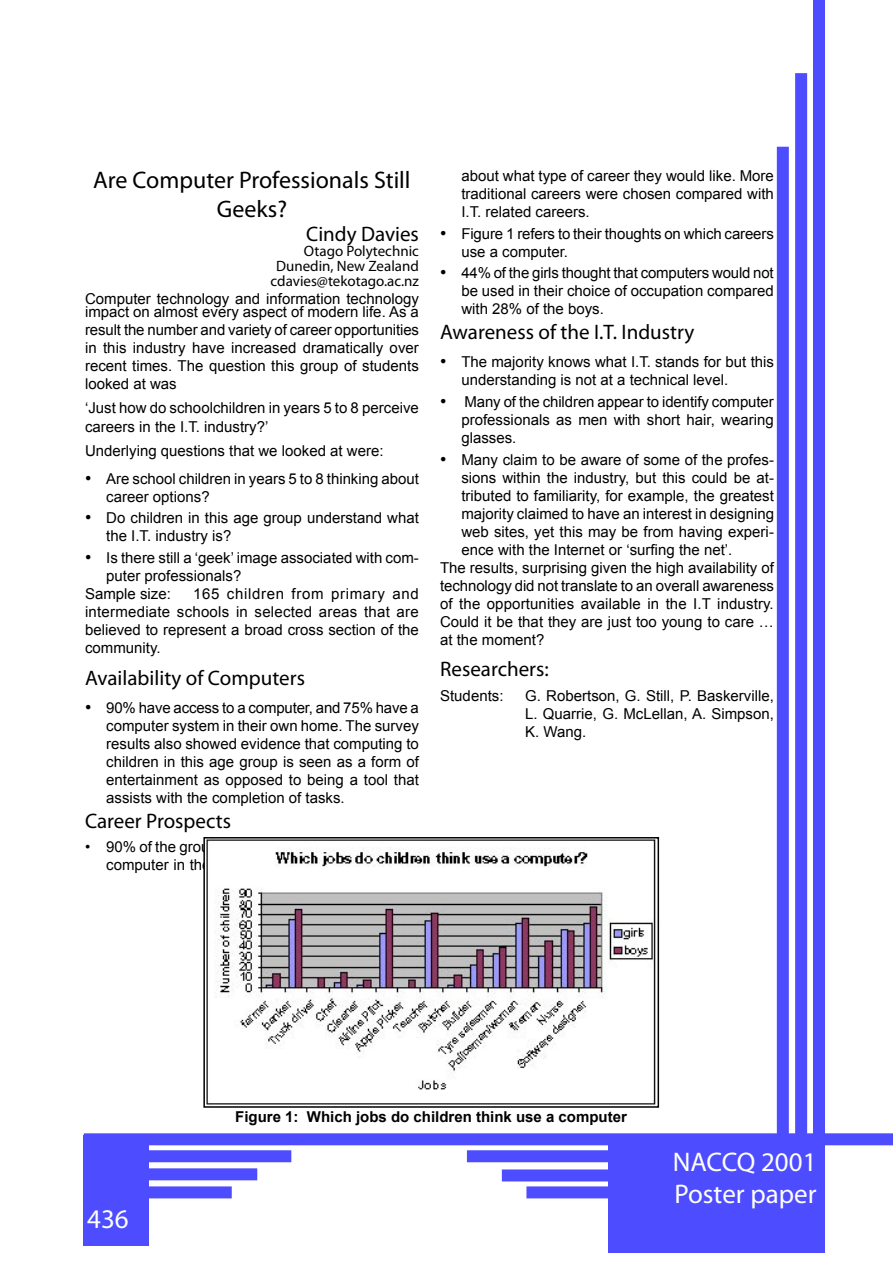
<style>
.page{position:relative;width:893px;height:1263px;background:#fff}
.page>*{position:absolute;margin:0;border:0;box-sizing:border-box;transform-origin:0 0}
.t1{font:27px/32.4px "Bernie BO";color:#fff}
.t2{font:24px/28.8px "Paris NO";color:#000;text-align:center}
.t3{font:21px "Paris NO";color:#000}
.t4{font:21px "Bernie BO";color:#000}
.t5{font:15px/18px "Arial";color:#000;text-align:justify}
.t6{font:15px/15px "Bernie BO";color:#000;text-align:right}
.t7{font:700 15px "Arial";color:#000}
.s1{font-family:"Times New Roman";font-size:18px}
</style>
<div class="page">
<div style="left:84px;top:1135px;width:65px;height:111px;background:#4d4dff"></div>
<div style="left:84px;top:1133px;width:809px;height:12px;background:#4d4dff"></div>
<div style="left:148px;top:1150px;width:143px;height:12px;background:#4d4dff"></div>
<div style="left:148px;top:1168px;width:109px;height:12px;background:#4d4dff"></div>
<div style="left:148px;top:1186px;width:84px;height:12px;background:#4d4dff"></div>
<div style="left:813px;top:0;width:12px;height:1137px;background:#4d4dff"></div>
<div style="left:777px;top:147px;width:12px;height:988px;background:#4d4dff"></div>
<div style="left:795px;top:73px;width:12px;height:1065px;background:#4d4dff"></div>
<div style="left:608px;top:1142px;width:217px;height:110px;background:#4d4dff"></div>
<div style="left:467px;top:1150px;width:143px;height:12px;background:#4d4dff"></div>
<div style="left:526px;top:1186px;width:84px;height:12px;background:#4d4dff"></div>
<div style="left:502px;top:1169px;width:109px;height:12px;background:#4d4dff"></div>
<img style="left:206px;top:840px;width:450px;height:265px">
<div style="left:203px;top:837px;width:456px;height:271px;border:2px solid #000"></div>
<h2 class="t2" style="left:93px;top:165px;width:319px">Are Computer Professionals Still<br>Geeks?</h2>
<h3 class="t4" style="left:306px;top:221px;width:114px">Cindy Davies</h3>
<p class="t6" style="left:271px;top:243px;width:150px">Otago Polytechnic<br>Dunedin, New Zealand cdavies@tekotago.ac.nz</p>
<p class="t5" style="left:85px;top:290px;width:335px">Computer technology and information technology</p>
<p class="t5" style="left:85px;top:303px;width:335px">impact on almost every aspect of modern life. As a result the number and variety of career opportunities in this industry have increased dramatically over recent times. The question this group of students looked at was</p>
<p class="t5" style="left:85px;top:399px;width:335px">‘Just how do schoolchildren in years 5 to 8 perceive careers in the I.T. industry?’</p>
<p class="t5" style="left:85px;top:442px;width:300px">Underlying questions that we looked at were:</p>
<p class="t5" style="left:106px;top:470px;width:314px;text-indent:-21px"><span class="s1">•</span> Are school children in years 5 to 8 thinking about career options?</p>
<p class="t5" style="left:106px;top:509px;width:314px;text-indent:-21px"><span class="s1">•</span> Do children in this age group understand what the I.T. industry is?</p>
<p class="t5" style="left:85px;top:549px;width:335px"><span class="s1">•</span> Is there still a ‘geek’ image associated with com-</p>
<p class="t5" style="left:106px;top:567px;width:137px">puter professionals?</p>
<p class="t5" style="left:85px;top:585px;width:87px">Sample size:</p>
<p class="t5" style="left:85px;top:585px;width:335px;text-indent:108px">165 children from primary and intermediate schools in selected areas that are believed to represent a broad cross section of the community.</p>
<h3 class="t3" style="left:85px;top:665px;width:221px">Availability of Computers</h3>
<p class="t5" style="left:106px;top:698px;width:314px;text-indent:-21px"><span class="s1">•</span> 90% have access to a computer, and 75% have a computer system in their own home. The survey results also showed evidence that computing to children in this age group is seen as a form of entertainment as opposed to being a tool that assists with the completion of tasks.</p>
<h3 class="t3" style="left:85px;top:808px;width:147px">Career Prospects</h3>
<p class="t5" style="left:461px;top:167px;width:314px">about what type of career they would like. More traditional careers were chosen compared with I.T. related careers.</p>
<p class="t5" style="left:461px;top:225px;width:314px;text-indent:-21px"><span class="s1">•</span> Figure 1 refers to their thoughts on which careers use a computer.</p>
<p class="t5" style="left:461px;top:264px;width:314px;text-indent:-21px"><span class="s1">•</span> 44% of the girls thought that computers would not be used in their choice of occupation compared with 28% of the boys.</p>
<h3 class="t3" style="left:440px;top:319px;width:256px">Awareness of the I.T. Industry</h3>
<p class="t5" style="left:461px;top:353px;width:314px;text-indent:-21px"><span class="s1">•</span> The majority knows what I.T. stands for but this understanding is not at a technical level.</p>
<p class="t5" style="left:461px;top:393px;width:314px;text-indent:-21px"><span class="s1">•</span> Many of the children appear to identify computer professionals as men with short hair, wearing glasses.</p>
<p class="t5" style="left:440px;top:450px;width:335px"><span class="s1">•</span> Many claim to be aware of some of the profes-</p>
<p class="t5" style="left:461px;top:468px;width:314px">sions within the industry, but this could be at-</p>
<p class="t5" style="left:461px;top:486px;width:314px">tributed to familiarity, for example, the greatest</p>
<p class="t5" style="left:461px;top:504px;width:314px">majority claimed to have an interest in designing</p>
<p class="t5" style="left:461px;top:522px;width:314px">web sites, yet this may be from having experi-</p>
<p class="t5" style="left:461px;top:540px;width:272px">ence with the Internet or ‘surfing the net’.</p>
<p class="t5" style="left:440px;top:558px;width:335px">The results, surprising given the high availability of</p>
<p class="t5" style="left:440px;top:576px;width:335px">technology did not translate to an overall awareness</p>
<p class="t5" style="left:440px;top:594px;width:335px">of the opportunities available in the I.T industry.</p>
<p class="t5" style="left:440px;top:612px;width:335px">Could it be that they are just too young to care …</p>
<p class="t5" style="left:440px;top:630px;width:106px">at the moment?</p>
<h3 class="t3" style="left:440px;top:656px;width:110px">Researchers:</h3>
<p class="t5" style="left:440px;top:686px;width:65px">Students:</p>
<p class="t5" style="left:525px;top:686px;width:250px">G. Robertson, G. Still, P. Baskerville, L. Quarrie, G. McLellan, A. Simpson, K. Wang.</p>
<h1 class="t1" style="left:87px;top:1202px;width:43px">436</h1>
<p class="t7" style="left:235px;top:1107px;width:393px">Figure 1: Which jobs do children think use a computer</p>
<h1 class="t1" style="left:673px;top:1145px;width:145px">NACCQ 2001<br>Poster paper</h1>
</div>
